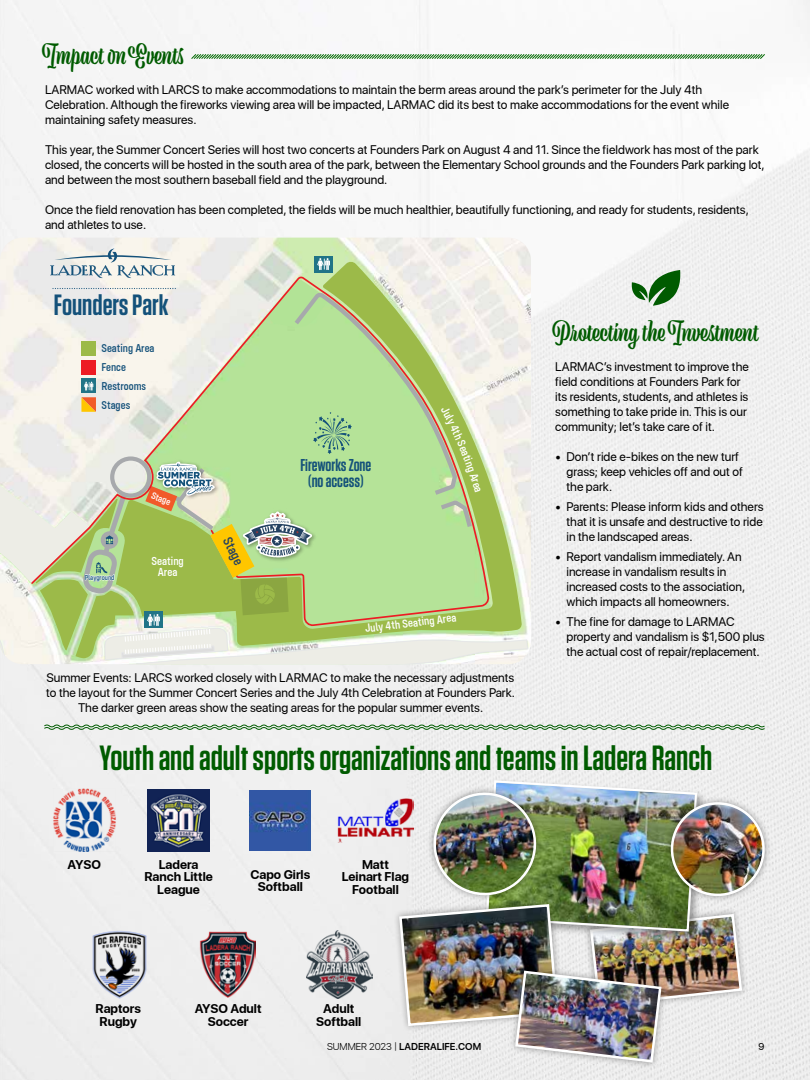
<style>
.page{position:relative;width:810px;height:1080px;background:#fff}
.page>*{position:absolute;margin:0;border:0;box-sizing:border-box;transform-origin:0 0}
.t1{font:600 35px "Tungsten";color:#005b00}
.t2{font:600 29.25px "Tungsten";color:#14517a}
.t3{font:italic 25px "Viktor Script";color:#005b00}
.t4{font:600 17.12px/16px "Tungsten";color:#14517a;text-align:center}
.t5{font:500 condensed 14.38px "AJ Config";color:#244161}
.t6{font:700 12.75px/12.5px "AJSF";color:#000;text-align:center}
.t7{font:12.5px/15px "AJSF";color:#000}
.t8{font:500 condensed 12px/11.5px "AJ Config";color:#fff;text-align:center}
.t9{font:500 condensed 11.75px/18.9px "AJ Config";color:#14517a}
.t10{font:600 10px "AJSF";color:#000}
.t11{font:10px "AJSF";color:#000}
.t12{font:500 condensed 9.88px "AJ Config";color:#fff}
.t13{font:500 condensed 7.38px "AJ Config";color:#14517a}
.s1{font-weight:300}
</style>
<div class="page">
<div style="left:0;top:0;width:570px;height:1058px;background:#f2f2f2"></div>
<img style="left:570px;top:0;width:240px;height:1080px">
<div style="left:0;top:1058px;width:571px;height:22px;background:#ededed"></div>
<div style="left:583px;top:907px;width:166px;height:106px;background:#000;opacity:.35"></div>
<svg style="left:190px;top:53px;width:576px;height:7px"></svg>
<svg style="left:632px;top:270px;width:48px;height:36px"></svg>
<img style="left:0;top:238px;width:531px;height:426px">
<svg style="left:233px;top:261px;width:289px;height:136px;background:#eaecdf"></svg>
<svg style="left:50px;top:249px;width:125px;height:26px;background:#cdd5d6"></svg>
<svg style="left:30px;top:275px;width:459px;height:122px;background:#d8e2c2"></svg>
<div style="left:314px;top:256px;width:19px;height:16px;background:#217487"></div>
<svg style="left:317px;top:258px;width:13px;height:12px"></svg>
<svg style="left:84px;top:382px;width:9px;height:9px"></svg>
<svg style="left:526px;top:266px;width:5px;height:70px"></svg>
<img style="left:53px;top:789px;width:63px;height:63px">
<img style="left:148px;top:789px;width:61px;height:62px">
<img style="left:250px;top:790px;width:61px;height:61px">
<img style="left:338px;top:798px;width:60px;height:45px">
<img style="left:90px;top:927px;width:59px;height:76px">
<img style="left:200px;top:932px;width:56px;height:66px">
<img style="left:306px;top:931px;width:66px;height:68px">
<svg style="left:44px;top:724px;width:721px;height:7px"></svg>
<div style="left:393px;top:898px;width:172px;height:135px;background:#ebebeb"></div>
<div style="left:509px;top:964px;width:159px;height:105px;background:#000;opacity:.35"></div>
<div style="left:664px;top:795px;width:107px;height:108px;background:#000;opacity:.35"></div>
<img style="left:672px;top:803px;width:91px;height:92px;border-radius:46px">
<img style="left:398px;top:779px;width:346px;height:285px">
<svg style="left:0;top:397px;width:528px;height:267px;background:#c3d8a2"></svg>
<h3 class="t3" style="left:45px;top:40px;width:153px">ImpactonEvents</h3>
<p class="t7" style="left:45px;top:81px;width:686px">LARMAC worked with LARCS to make accommodations to maintain the berm areas around the park’s perimeter for the July 4th<br>Celebration. Although the fireworks viewing area will be impacted, LARMAC did its best to make accommodations for the event while maintaining safety measures.</p>
<p class="t7" style="left:45px;top:141px;width:721px">This year, the Summer Concert Series will host two concerts at Founders Park on August 4 and 11. Since the fieldwork has most of the park closed, the concerts will be hosted in the south area of the park, between the Elementary School grounds and the Founders Park parking lot, and between the most southern baseball field and the playground.</p>
<p class="t7" style="left:45px;top:201px;width:705px">Once the field renovation has been completed, the fields will be much healthier, beautifully functioning, and ready for students, residents, and athletes to use.</p>
<h2 class="t2" style="left:54px;top:289px;width:116px">Founders Park</h2>
<p class="t9" style="left:102px;top:339px;width:55px">Seating Area<br>Fence<br>Restrooms<br>Stages</p>
<p class="t13" style="left:85px;top:573px;width:31px">Playground</p>
<p class="t12" style="left:153px;top:490px;width:22px;rotate:20deg">Stage</p>
<p class="t8" style="left:151px;top:555px;width:34px">Seating<br>Area</p>
<p class="t5" style="left:234px;top:534px;width:31px;rotate:64deg">Stage</p>
<h3 class="t4" style="left:300px;top:457px;width:72px">Fireworks Zone (no access)</h3>
<p class="t8" style="left:364px;top:623px;width:93px;rotate:-7deg">July 4th Seating Area</p>
<p class="t7" style="left:46px;top:670px;width:470px;text-align:center">Summer Events: LARCS worked closely with LARMAC to make the necessary adjustments to the layout for the Summer Concert Series and the July 4th Celebration at Founders Park.<br>The darker green areas show the seating areas for the popular summer events.</p>
<h3 class="t3" style="left:555px;top:318px;width:218px">Protecting theInvestment</h3>
<p class="t7" style="left:555px;top:358px;width:195px">LARMAC’s investment to improve the field conditions at Founders Park for its residents, students, and athletes is something to take pride in. This is our community; let’s take care of it.</p>
<p class="t7" style="left:567px;top:448px;width:178px;text-indent:-11px">• Don’t ride e-bikes on the new turf grass; keep vehicles off and out of the park.</p>
<p class="t7" style="left:567px;top:498px;width:199px;text-align:justify;text-indent:-11px">• Parents: Please inform kids and others that it is unsafe and destructive to ride in the landscaped areas.</p>
<p class="t7" style="left:567px;top:548px;width:180px;text-indent:-11px">• Report vandalism immediately. An increase in vandalism results in increased costs to the association, which impacts all homeowners.</p>
<p class="t7" style="left:567px;top:613px;width:200px;text-indent:-11px">• The fine for damage to LARMAC property and vandalism is $1,500 plus the actual cost of repair/replacement.</p>
<h1 class="t1" style="left:99px;top:739px;width:614px">Youth and adult sports organizations and teams in Ladera Ranch</h1>
<p class="t6" style="left:68px;top:857px;width:35px">AYSO</p>
<p class="t6" style="left:144px;top:857px;width:70px">Ladera<br>Ranch Little<br>League</p>
<p class="t6" style="left:250px;top:867px;width:61px">Capo Girls<br>Softball</p>
<p class="t6" style="left:342px;top:857px;width:69px">Matt<br>Leinart Flag<br>Football</p>
<p class="t6" style="left:96px;top:1002px;width:47px">Raptors<br>Rugby</p>
<p class="t6" style="left:195px;top:1002px;width:68px">AYSO Adult<br>Soccer</p>
<p class="t6" style="left:316px;top:1002px;width:47px">Adult<br>Softball</p>
<p class="t10" style="left:327px;top:1039px;width:156px"><span class="s1">SUMMER 2023 |</span> LADERALIFE.COM</p>
<p class="t11" style="left:759px;top:1039px;width:7px">9</p>
</div>
